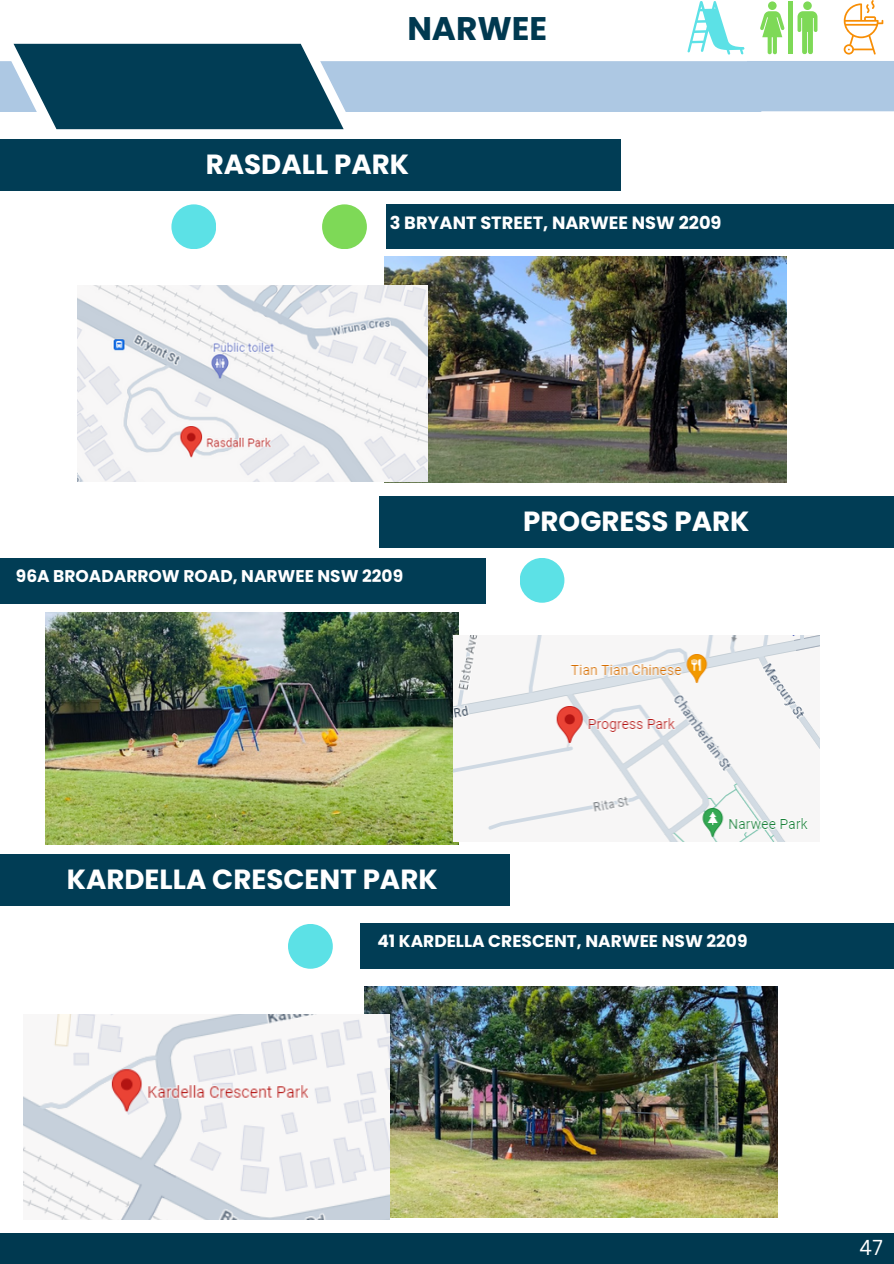
<style>
.page{position:relative;width:894px;height:1264px;background:#fff}
.page>*{position:absolute;margin:0;border:0;box-sizing:border-box;transform-origin:0 0}
.t1{font:700 32.7px "Poppins";color:#003950}
.t2{font:700 27.75px "Poppins";color:#fff}
.t3{font:21px "Canva Sans";color:#fff}
.t4{font:700 17.85px "Poppins";color:#fff}
.t5{font:700 16.95px "Poppins";color:#fff}
</style>
<div class="page">
<div style="left:0;top:140px;width:620px;height:51px;background:#013d55"></div>
<div style="left:379px;top:496px;width:514px;height:52px;background:#013d55"></div>
<div style="left:0;top:558px;width:485px;height:46px;background:#013d55"></div>
<div style="left:0;top:853px;width:509px;height:52px;background:#013d55"></div>
<div style="left:360px;top:923px;width:533px;height:45px;background:#013d55"></div>
<div style="left:386px;top:204px;width:507px;height:45px;background:#013d55"></div>
<div style="left:171px;top:204px;width:45px;height:45px;background:#5ce1e6;border-radius:50%"></div>
<div style="left:322px;top:204px;width:45px;height:45px;background:#7ed957;border-radius:50%"></div>
<div style="left:519px;top:558px;width:45px;height:44px;background:#5ce1e6;border-radius:50%"></div>
<div style="left:288px;top:923px;width:45px;height:45px;background:#5ce1e6;border-radius:50%"></div>
<svg style="left:0;top:0;width:893px;height:129px"></svg>
<img style="left:384px;top:257px;width:402px;height:226px">
<img style="left:77px;top:285px;width:350px;height:197px">
<img style="left:45px;top:612px;width:413px;height:232px">
<img style="left:453px;top:636px;width:366px;height:205px">
<img style="left:364px;top:986px;width:413px;height:231px">
<img style="left:24px;top:1014px;width:365px;height:205px">
<div style="left:0;top:1233px;width:893px;height:30px;background:#003950"></div>
<h1 class="t1" style="left:407px;top:6px;width:141px">NARWEE</h1>
<p class="t2" style="left:206px;top:145px;width:205px">RASDALL PARK</p>
<h1 class="t4" style="left:389px;top:210px;width:333px">3 BRYANT STREET, NARWEE NSW 2209</h1>
<p class="t5" style="left:16px;top:564px;width:388px">96A BROADARROW ROAD, NARWEE NSW 2209</p>
<p class="t2" style="left:523px;top:502px;width:228px">PROGRESS PARK</p>
<p class="t2" style="left:67px;top:859px;width:372px">KARDELLA CRESCENT PARK</p>
<p class="t5" style="left:377px;top:929px;width:371px">41 KARDELLA CRESCENT, NARWEE NSW 2209</p>
<p class="t3" style="left:859px;top:1232px;width:25px">47</p>
</div>
